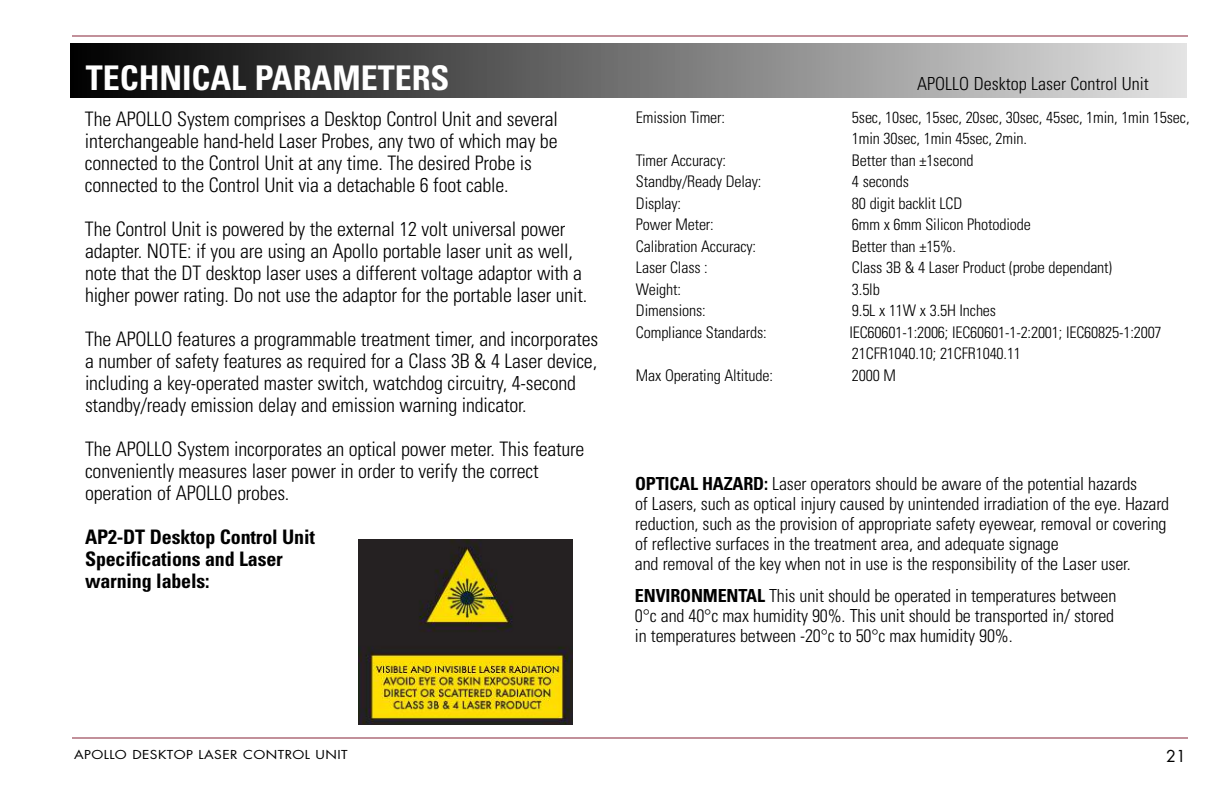
<style>
.page{position:relative;width:1224px;height:792px;background:#fff}
.page>*{position:absolute;margin:0;border:0;box-sizing:border-box;transform-origin:0 0}
.t1{font:700 condensed 34px "Univers";color:#fff}
.t2{font:300 condensed 20px/22px "Univers";letter-spacing:-.01em;color:#000}
.t3{font:700 condensed 20px/22px "Univers";letter-spacing:-.01em;color:#000}
.t4{font:300 condensed 18px/20px "Univers";letter-spacing:-.01em;color:#000}
.t5{font:300 condensed 16px/21.6px "Univers";letter-spacing:-.01em;color:#000}
.t6{font:16px "Futura";color:#000}
.t7{font:12px "Futura";letter-spacing:.03em;color:#000;scale:1.15 1}
.s1{font-weight:700}
</style>
<div class="page">
<hr style="left:72px;top:36px;width:1116px;height:1px;background:#862336">
<hr style="left:72px;top:738px;width:1116px;height:1px;background:#862336">
<div style="left:71px;top:44px;width:1116px;height:54px;background:linear-gradient(to right,#000,#e3e3e3)"></div>
<img style="left:358px;top:539px;width:214px;height:186px">
<h1 class="t1" style="left:86px;top:57px;width:365px">TECHNICAL PARAMETERS</h1>
<p class="t2" style="left:85px;top:108px;width:474px">The APOLLO System comprises a Desktop Control Unit and several interchangeable hand-held Laser Probes, any two of which may be connected to the Control Unit at any time. The desired Probe is connected to the Control Unit via a detachable 6 foot cable.</p>
<p class="t2" style="left:85px;top:218px;width:504px">The Control Unit is powered by the external 12 volt universal power adapter. NOTE: if you are using an Apollo portable laser unit as well, note that the DT desktop laser uses a different voltage adaptor with a higher power rating. Do not use the adaptor for the portable laser unit.</p>
<p class="t2" style="left:85px;top:328px;width:515px">The APOLLO features a programmable treatment timer, and incorporates a number of safety features as required for a Class 3B &amp; 4 Laser device, including a key-operated master switch, watchdog circuitry, 4-second standby/ready emission delay and emission warning indicator.</p>
<p class="t2" style="left:85px;top:438px;width:501px">The APOLLO System incorporates an optical power meter. This feature conveniently measures laser power in order to verify the correct operation of APOLLO probes.</p>
<p class="t3" style="left:85px;top:525px;width:231px">AP2-DT Desktop Control Unit<br>Specifications and Laser warning labels:</p>
<p class="t4" style="left:917px;top:74px;width:233px">APOLLO Desktop Laser Control Unit</p>
<p class="t5" style="left:636px;top:106px;width:91px">Emission Timer:</p>
<p class="t5" style="left:852px;top:106px;width:339px">5sec, 10sec, 15sec, 20sec, 30sec, 45sec, 1min, 1min 15sec,<br>1min 30sec, 1min 45sec, 2min.</p>
<p class="t5" style="left:636px;top:149px;width:91px">Timer Accuracy:</p>
<p class="t5" style="left:852px;top:149px;width:123px">Better than ±1second</p>
<p class="t5" style="left:636px;top:171px;width:127px">Standby/Ready Delay:</p>
<p class="t5" style="left:852px;top:171px;width:58px">4 seconds</p>
<p class="t5" style="left:636px;top:192px;width:47px">Display:</p>
<p class="t5" style="left:852px;top:192px;width:112px">80 digit backlit LCD</p>
<p class="t5" style="left:636px;top:214px;width:79px">Power Meter:</p>
<p class="t5" style="left:852px;top:214px;width:180px">6mm x 6mm Silicon Photodiode</p>
<p class="t5" style="left:636px;top:235px;width:122px">Calibration Accuracy:</p>
<p class="t5" style="left:852px;top:235px;width:106px">Better than ±15%.</p>
<p class="t5" style="left:636px;top:257px;width:73px">Laser Class :</p>
<p class="t5" style="left:852px;top:257px;width:262px">Class 3B &amp; 4 Laser Product (probe dependant)</p>
<p class="t5" style="left:636px;top:278px;width:47px">Weight:</p>
<p class="t5" style="left:852px;top:278px;width:29px">3.5lb</p>
<p class="t5" style="left:636px;top:300px;width:71px">Dimensions:</p>
<p class="t5" style="left:852px;top:300px;width:146px">9.5L x 11W x 3.5H Inches</p>
<p class="t5" style="left:636px;top:321px;width:132px">Compliance Standards:</p>
<p class="t5" style="left:849px;top:321px;width:314px">IEC60601-1:2006; IEC60601-1-2:2001; IEC60825-1:2007<br>21CFR1040.10; 21CFR1040.11</p>
<p class="t5" style="left:636px;top:364px;width:139px">Max Operating Altitude:</p>
<p class="t5" style="left:852px;top:364px;width:46px">2000 M</p>
<p class="t4" style="left:635px;top:473px;width:536px"><span class="s1">OPTICAL HAZARD:</span> Laser operators should be aware of the potential hazards<br>of Lasers, such as optical injury caused by unintended irradiation of the eye. Hazard reduction, such as the provision of appropriate safety eyewear, removal or covering of reflective surfaces in the treatment area, and adequate signage<br>and removal of the key when not in use is the responsibility of the Laser user.</p>
<p class="t4" style="left:635px;top:585px;width:483px;text-align:justify"><span class="s1">ENVIRONMENTAL</span> This unit should be operated in temperatures between 0°c and 40°c max humidity 90%. This unit should be transported in/ stored in temperatures between -20°c to 50°c max humidity 90%.</p>
<p class="t7" style="left:74px;top:746px;width:239px">APOLLO DESKTOP LASER CONTROL UNIT</p>
<p class="t6" style="left:1166px;top:745px;width:21px">21</p>
</div>
